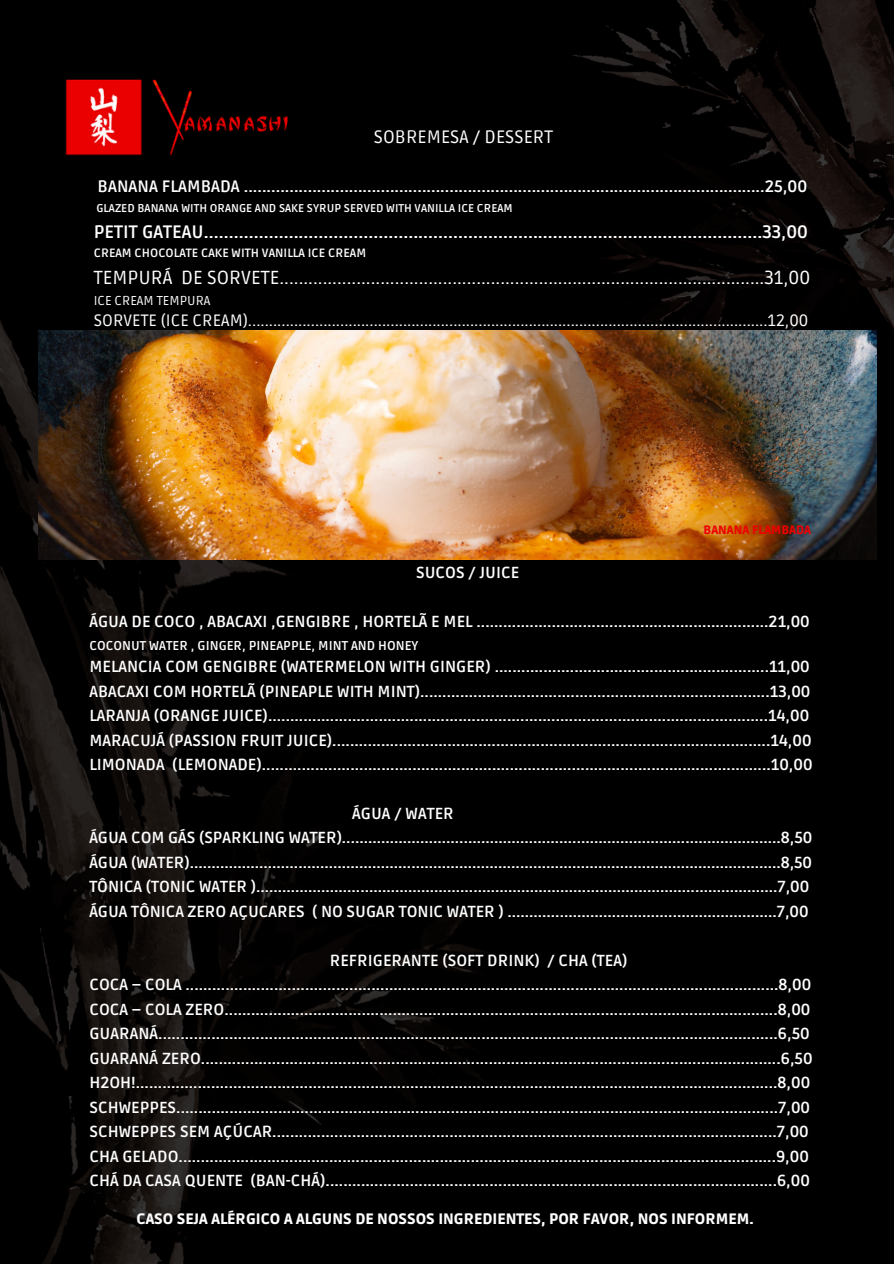
<style>
.page{position:relative;width:894px;height:1264px;background:#fff}
.page>*{position:absolute;margin:0;border:0;box-sizing:border-box;transform-origin:0 0}
.t1{font:18.9px "Ruda";color:#fff}
.t2{font:700 18px "Ruda";color:#fff}
.t3{font:18px "Ruda";color:#fff}
.t4{font:16.5px "Ruda";color:#fff}
.t5{font:700 16.5px "Ruda";color:#fff}
.t6{font:700 16.05px/24.5px "Ruda";color:#fff}
.t7{font:900 15px "Ruda";color:#fff}
.t8{font:12.9px "Ruda";color:#fff}
.t9{font:700 12.75px "Ruda";color:#fff}
.t10{font:700 12px "Ruda";color:#fff}
.t11{font:900 12px "Ruda";color:#ec0101}
.t12{font:700 11.25px "Ruda";color:#fff}
</style>
<div class="page">
<img style="left:0;top:0;width:893px;height:1263px">
<img style="left:38px;top:331px;width:838px;height:228px">
<h3 class="t3" style="left:374px;top:126px;width:180px">SOBREMESA / DESSERT</h3>
<p class="t5" style="left:98px;top:176px;width:711px">BANANA FLAMBADA ..................................................................................................................25,00</p>
<p class="t12" style="left:96px;top:202px;width:417px">GLAZED BANANA WITH ORANGE AND SAKE SYRUP SERVED WITH VANILLA ICE CREAM</p>
<h3 class="t2" style="left:94px;top:222px;width:715px">PETIT GATEAU................................................................................................................33,00</h3>
<h3 class="t10" style="left:94px;top:246px;width:274px">CREAM CHOCOLATE CAKE WITH VANILLA ICE CREAM</h3>
<h3 class="t1" style="left:94px;top:267px;width:717px">TEMPURÁ DE SORVETE.....................................................................................................31,00</h3>
<h3 class="t8" style="left:94px;top:293px;width:118px">ICE CREAM TEMPURA</h3>
<h3 class="t4" style="left:94px;top:311px;width:715px">SORVETE (ICE CREAM)............................................................................................................................12,00</h3>
<h3 class="t11" style="left:703px;top:523px;width:109px">BANANA FLAMBADA</h3>
<h1 class="t6" style="left:416px;top:561px;width:105px">SUCOS / JUICE</h1>
<h2 class="t6" style="left:89px;top:610px;width:721px">ÁGUA DE COCO , ABACAXI ,GENGIBRE , HORTELÃ E MEL ..................................................................21,00</h2>
<h2 class="t9" style="left:89px;top:638px;width:330px">COCONUT WATER , GINGER, PINEAPPLE, MINT AND HONEY</h2>
<h2 class="t6" style="left:89px;top:654px;width:724px">MELANCIA COM GENGIBRE (WATERMELON WITH GINGER) ..............................................................11,00<br>ABACAXI COM HORTELÃ (PINEAPLE WITH MINT)...............................................................................13,00<br>LARANJA (ORANGE JUICE).................................................................................................................14,00<br>MARACUJÁ (PASSION FRUIT JUICE)...................................................................................................14,00<br>LIMONADA (LEMONADE)...................................................................................................................10,00</h2>
<h1 class="t6" style="left:89px;top:801px;width:724px;text-indent:263px">ÁGUA / WATER<br>ÁGUA COM GÁS (SPARKLING WATER).....................................................................................................8,50<br>ÁGUA (WATER)........................................................................................................................................8,50<br>TÔNICA (TONIC WATER )........................................................................................................................7,00<br>ÁGUA TÔNICA ZERO AÇUCARES ( NO SUGAR TONIC WATER ) ..............................................................7,00</h1>
<h2 class="t6" style="left:89px;top:948px;width:724px;text-indent:240px">REFRIGERANTE (SOFT DRINK) / CHA (TEA)<br>COCA – COLA ......................................................................................................................................8,00<br>COCA – COLA ZERO.............................................................................................................................8,00<br>GUARANÁ............................................................................................................................................6,50<br>GUARANÁ ZERO...................................................................................................................................6,50<br>H2OH!.................................................................................................................................................8,00<br>SCHWEPPES........................................................................................................................................7,00<br>SCHWEPPES SEM AÇÚCAR..................................................................................................................7,00<br>CHA GELADO.......................................................................................................................................9,00<br>CHÁ DA CASA QUENTE (BAN-CHÁ)......................................................................................................6,00</h2>
<p class="t7" style="left:136px;top:1209px;width:618px">CASO SEJA ALÉRGICO A ALGUNS DE NOSSOS INGREDIENTES, POR FAVOR, NOS INFORMEM.</p>
</div>
